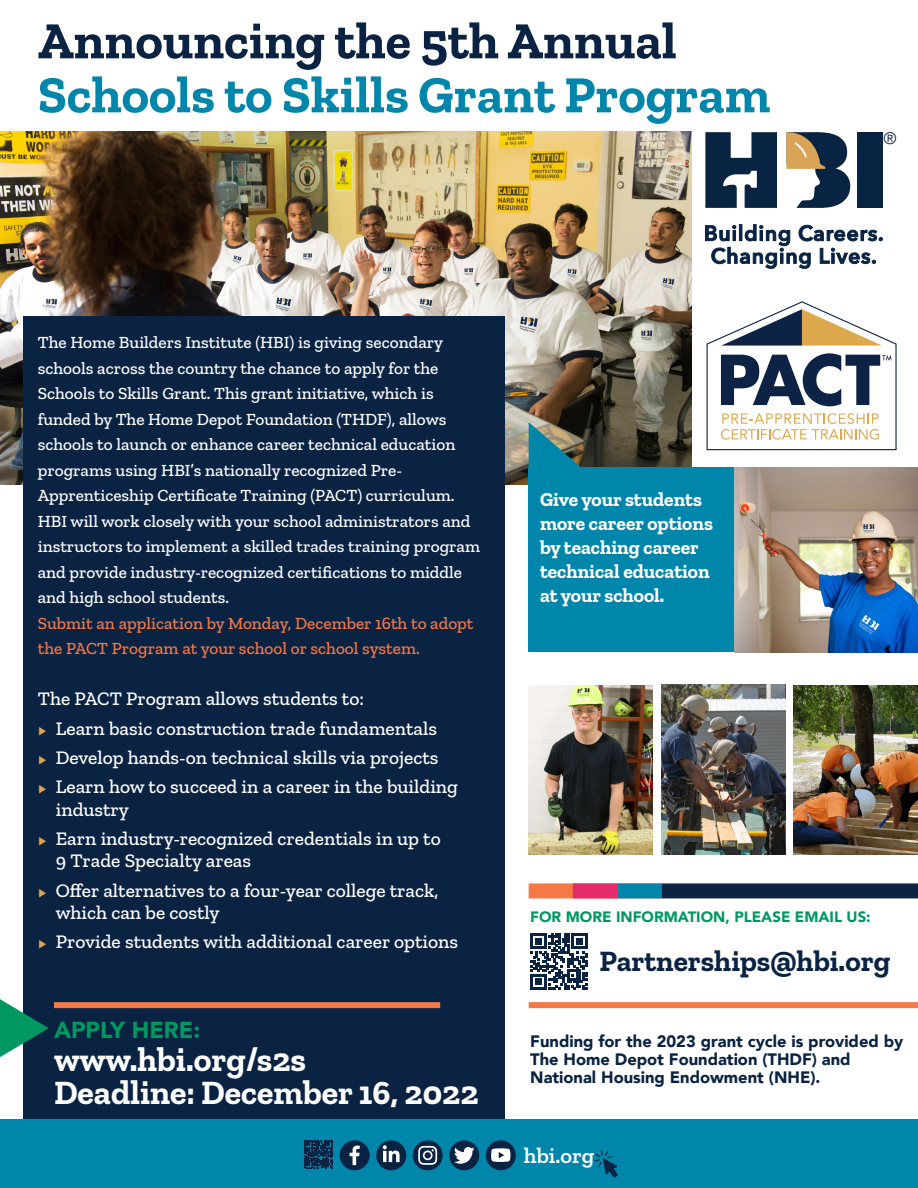
<style>
.page{position:relative;width:918px;height:1188px;background:#fff}
.page>*{position:absolute;margin:0;border:0;box-sizing:border-box;transform-origin:0 0}
.t1{font:700 52.2px/54px "Zilla Slab";color:#0086aa}
.t2{font:700 33.9px "Zilla Slab";color:#fff}
.t3{font:700 29.4px "Zilla Slab";color:#0a2343}
.t4{font:900 23.1px "Avenir";color:#009861}
.t5{font:600 22.5px "Zilla Slab";color:#fff}
.t6{font:500 19.5px/22.5px "Zilla Slab";color:#fff}
.t7{font:700 19.5px/24px "Zilla Slab";color:#fff}
.t8{font:500 17.25px/25.5px "Zilla Slab";color:#fff}
.t9{font:500 17.25px/25.5px "Zilla Slab";color:#f47947}
.t10{font:900 16.5px/18px "Avenir";color:#0a2343}
.t11{font:16.5px "Avenir";color:#0a2343}
.t12{font:900 15px "Avenir";color:#009861}
.s1{color:#0a2343}
.s2{font-weight:700;font-size:15px;color:#dba455}
</style>
<div class="page">
<img style="left:0;top:132px;width:691px;height:353px">
<div style="left:23px;top:316px;width:481px;height:804px;background:#0a2343"></div>
<div style="left:529px;top:468px;width:389px;height:184px;background:#0086aa"></div>
<svg style="left:529px;top:422px;width:53px;height:46px"></svg>
<div style="left:0;top:1120px;width:918px;height:68px;background:#0086aa"></div>
<svg style="left:304px;top:1140px;width:28px;height:28px"></svg>
<svg style="left:705px;top:224px;width:178px;height:45px"></svg>
<svg style="left:786px;top:132px;width:64px;height:76px"></svg>
<svg style="left:705px;top:132px;width:72px;height:76px"></svg>
<div style="left:857px;top:132px;width:25px;height:76px;background:#092443"></div>
<svg style="left:531px;top:933px;width:56px;height:57px"></svg>
<svg style="left:706px;top:301px;width:191px;height:150px"></svg>
<div style="left:54px;top:1002px;width:386px;height:6px;background:#f47947"></div>
<div style="left:529px;top:1002px;width:389px;height:6px;background:#f47947"></div>
<img style="left:734px;top:468px;width:184px;height:184px">
<img style="left:794px;top:685px;width:124px;height:169px">
<img style="left:529px;top:685px;width:124px;height:169px">
<img style="left:661px;top:685px;width:124px;height:169px">
<div style="left:376px;top:1140px;width:30px;height:30px;background:#0a2343;border-radius:50%"></div>
<svg style="left:383px;top:1145px;width:17px;height:17px"></svg>
<div style="left:413px;top:1140px;width:30px;height:30px;background:#0a2343;border-radius:50%"></div>
<svg style="left:418px;top:1146px;width:19px;height:19px"></svg>
<div style="left:340px;top:1140px;width:30px;height:30px;background:#0a2343;border-radius:50%"></div>
<svg style="left:350px;top:1146px;width:10px;height:19px"></svg>
<div style="left:449px;top:1140px;width:30px;height:30px;background:#0a2343;border-radius:50%"></div>
<svg style="left:454px;top:1147px;width:21px;height:17px"></svg>
<svg style="left:594px;top:1150px;width:24px;height:28px"></svg>
<div style="left:486px;top:1140px;width:30px;height:30px;background:#0a2343;border-radius:50%"></div>
<svg style="left:491px;top:1148px;width:19px;height:14px"></svg>
<div style="left:529px;top:883px;width:133px;height:15px;background:#f47947"></div>
<div style="left:573px;top:883px;width:44px;height:15px;background:#e32b6b"></div>
<div style="left:617px;top:883px;width:45px;height:15px;background:#0086aa"></div>
<div style="left:662px;top:883px;width:256px;height:15px;background:#0a2343"></div>
<svg style="left:0;top:999px;width:49px;height:58px"></svg>
<p class="t1" style="left:38px;top:14px;width:734px"><span class="s1">Announcing the 5th Annual<br></span>Schools to Skills Grant Program</p>
<p class="t11" style="left:884px;top:126px;width:15px">®</p>
<p class="t8" style="left:38px;top:330px;width:444px">The Home Builders Institute (HBI) is giving secondary schools across the country the chance to apply for the Schools to Skills Grant. This grant initiative, which is funded by The Home Depot Foundation (THDF), allows schools to launch or enhance career technical education programs using HBI’s nationally recognized Pre-Apprenticeship Certificate Training (PACT) curriculum.<br>HBI will work closely with your school administrators and instructors to implement a skilled trades training program and provide industry-recognized certifications to middle and high school students.</p>
<p class="t9" style="left:38px;top:610px;width:437px">Submit an application by Monday, December 16th to adopt the PACT Program at your school or school system.</p>
<p class="t6" style="left:38px;top:688px;width:328px">The PACT Program allows students to:</p>
<p class="t6" style="left:38px;top:717px;width:401px"><span class="s2">▶</span> Learn basic construction trade fundamentals</p>
<p class="t6" style="left:38px;top:746px;width:402px"><span class="s2">▶</span> Develop hands-on technical skills via projects</p>
<p class="t6" style="left:56px;top:776px;width:404px;text-indent:-18px"><span class="s2">▶</span> Learn how to succeed in a career in the building industry</p>
<p class="t6" style="left:56px;top:827px;width:386px;text-indent:-18px"><span class="s2">▶</span> Earn industry-recognized credentials in up to<br>9 Trade Specialty areas</p>
<p class="t6" style="left:56px;top:879px;width:384px;text-indent:-18px"><span class="s2">▶</span> Offer alternatives to a four-year college track, which can be costly</p>
<p class="t6" style="left:38px;top:931px;width:422px"><span class="s2">▶</span> Provide students with additional career options</p>
<p class="t4" style="left:54px;top:1010px;width:148px">APPLY HERE:</p>
<p class="t2" style="left:54px;top:1041px;width:254px">www.hbi.org/s2s</p>
<p class="t2" style="left:54px;top:1074px;width:426px">Deadline: December 16, 2022</p>
<p class="t7" style="left:540px;top:488px;width:175px">Give your students more career options by teaching career technical education at your school.</p>
<p class="t12" style="left:530px;top:904px;width:342px">FOR MORE INFORMATION, PLEASE EMAIL US:</p>
<p class="t3" style="left:599px;top:945px;width:292px">Partnerships@hbi.org</p>
<p class="t10" style="left:530px;top:1032px;width:375px">Funding for the 2023 grant cycle is provided by<br>The Home Depot Foundation (THDF) and<br>National Housing Endowment (NHE).</p>
<p class="t5" style="left:524px;top:1143px;width:72px">hbi.org</p>
</div>
